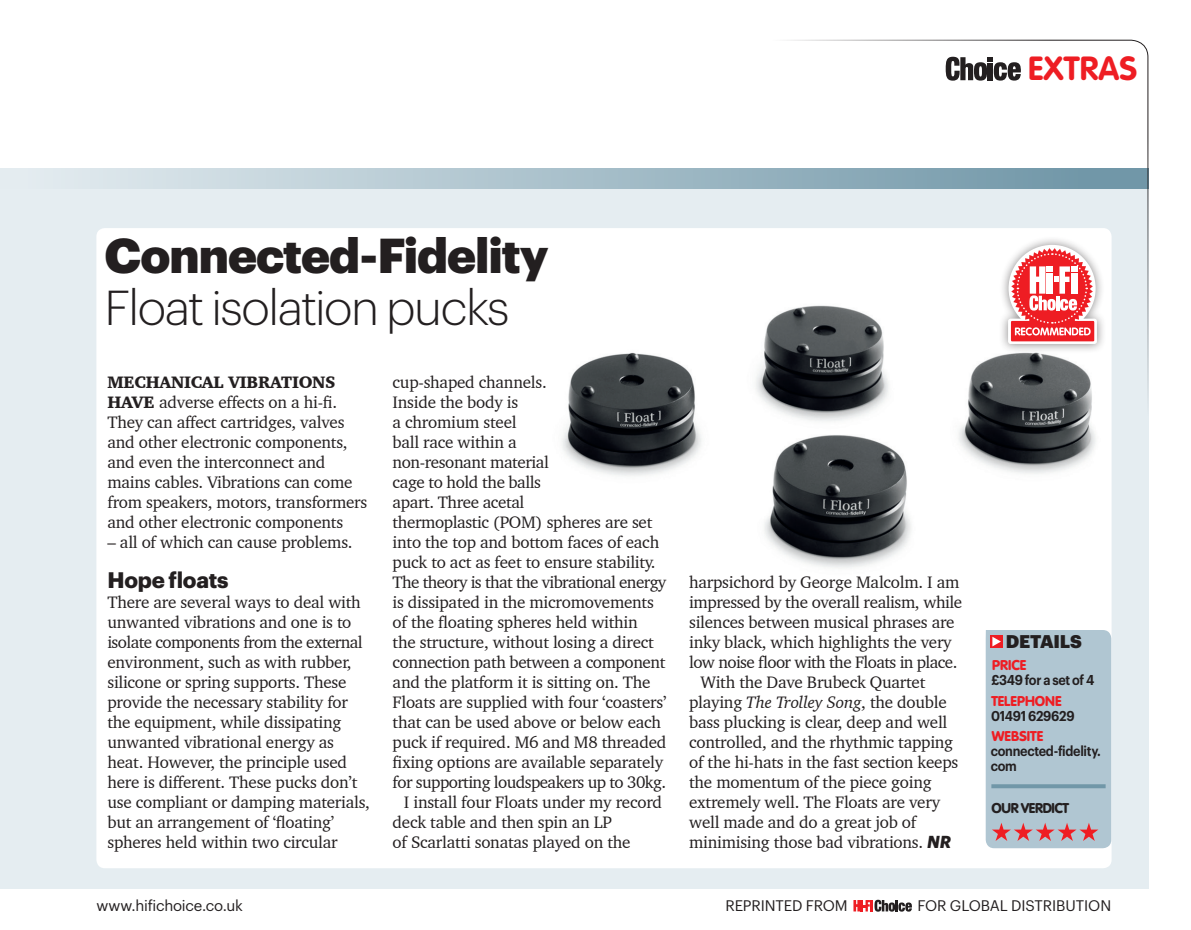
<style>
.page{position:relative;width:1191px;height:930px;background:#fff}
.page>*{position:absolute;margin:0;border:0;box-sizing:border-box;transform-origin:0 0}
.t1{font:300 48px "Graphik";letter-spacing:-.03em;color:#231f20}
.t2{font:900 48px "Graphik";letter-spacing:-.02em;color:#231f20}
.t3{font:700 33px "VAG Rounded Std";letter-spacing:.005em;color:#ee1d23}
.t4{font:700 22px "Graphik";letter-spacing:-.01em;color:#231f20}
.t5{font:900 18px "Graphik";letter-spacing:-.015em;color:#231f20}
.t6{font:17px/20px "Charter BT";letter-spacing:-.015em;color:#231f20}
.t7{font:17px "Charter BT";letter-spacing:-.035em;color:#231f20}
.t8{font:15px "Graphik";letter-spacing:-.01em;color:#231f20}
.t9{font:600 14px/15px "Graphik";letter-spacing:-.02em;color:#231f20;scale:.9 1}
.t10{font:900 14px "VAG Rounded Std";color:#ee1d23}
.t11{font:900 14px "VAG Rounded Std";letter-spacing:-.03em;color:#231f20}
.s1{font-weight:900}
.s2{font-style:italic}
.s3{font-family:"Graphik";font-weight:700;font-style:italic}
</style>
<div class="page">
<div style="left:0;top:168px;width:1148px;height:720px;background:#e5edf1"></div>
<svg style="left:107px;top:168px;width:606px;height:20px;background:#bacdd5"></svg>
<div style="left:96px;top:228px;width:1015px;height:640px;background:#fff;border-radius:9px"></div>
<img style="left:562px;top:352px;width:349px;height:216px">
<svg style="left:713px;top:39px;width:436px;height:436px"></svg>
<svg style="left:853px;top:900px;width:59px;height:11px"></svg>
<svg style="left:985px;top:630px;width:126px;height:218px;background:#b3c2ce"></svg>
<h2 class="t3" style="left:1028px;top:49px;width:111px">EXTRAS</h2>
<h1 class="t2" style="left:105px;top:219px;width:445px">Connected-Fidelity</h1>
<h1 class="t1" style="left:105px;top:273px;width:406px">Float isolation pucks</h1>
<p class="t6" style="left:107px;top:372px;width:261px"><span class="s1">MECHANICAL VIBRATIONS<br>HAVE</span> adverse effects on a hi-fi.<br>They can affect cartridges, valves and other electronic components, and even the interconnect and mains cables. Vibrations can come from speakers, motors, transformers and other electronic components</p>
<p class="t6" style="left:107px;top:532px;width:247px">– all of which can cause problems.</p>
<p class="t4" style="left:107px;top:563px;width:123px">Hope floats</p>
<p class="t6" style="left:107px;top:592px;width:264px">There are several ways to deal with unwanted vibrations and one is to isolate components from the external environment, such as with rubber, silicone or spring supports. These provide the necessary stability for the equipment, while dissipating unwanted vibrational energy as heat. However, the principle used here is different. These pucks don’t use compliant or damping materials, but an arrangement of ‘floating’ spheres held within two circular</p>
<p class="t6" style="left:392px;top:372px;width:156px">cup-shaped channels.</p>
<p class="t6" style="left:392px;top:392px;width:127px">Inside the body is</p>
<p class="t6" style="left:392px;top:412px;width:125px">a chromium steel</p>
<p class="t6" style="left:392px;top:432px;width:125px">ball race within a</p>
<p class="t6" style="left:392px;top:452px;width:158px">non-resonant material</p>
<p class="t6" style="left:392px;top:472px;width:150px">cage to hold the balls</p>
<p class="t6" style="left:392px;top:492px;width:133px">apart. Three acetal</p>
<p class="t6" style="left:392px;top:512px;width:261px">thermoplastic (POM) spheres are set</p>
<p class="t6" style="left:392px;top:532px;width:268px">into the top and bottom faces of each</p>
<p class="t6" style="left:392px;top:552px;width:264px">puck to act as feet to ensure stability.</p>
<p class="t7" style="left:392px;top:572px;width:275px">The theory is that the vibrational energy</p>
<p class="t6" style="left:392px;top:592px;width:263px">is dissipated in the micromovements</p>
<p class="t6" style="left:392px;top:612px;width:247px">of the floating spheres held within</p>
<p class="t6" style="left:392px;top:632px;width:263px">the structure, without losing a direct</p>
<p class="t6" style="left:392px;top:652px;width:274px">connection path between a component</p>
<p class="t6" style="left:392px;top:672px;width:259px">and the platform it is sitting on. The</p>
<p class="t6" style="left:392px;top:692px;width:275px">Floats are supplied with four ‘coasters’</p>
<p class="t6" style="left:392px;top:712px;width:270px">that can be used above or below each</p>
<p class="t6" style="left:392px;top:732px;width:275px">puck if required. M6 and M8 threaded</p>
<p class="t6" style="left:392px;top:752px;width:272px">fixing options are available separately</p>
<p class="t7" style="left:392px;top:772px;width:275px">for supporting loudspeakers up to 30kg.</p>
<p class="t6" style="left:404px;top:792px;width:260px">I install four Floats under my record</p>
<p class="t6" style="left:392px;top:812px;width:221px">deck table and then spin an LP</p>
<p class="t6" style="left:392px;top:832px;width:239px">of Scarlatti sonatas played on the</p>
<p class="t6" style="left:689px;top:572px;width:272px">harpsichord by George Malcolm. I am</p>
<p class="t6" style="left:689px;top:592px;width:275px">impressed by the overall realism, while</p>
<p class="t6" style="left:689px;top:612px;width:267px">silences between musical phrases are</p>
<p class="t6" style="left:689px;top:632px;width:264px">inky black, which highlights the very</p>
<p class="t7" style="left:689px;top:651px;width:270px">low noise floor with the Floats in place.</p>
<p class="t6" style="left:700px;top:672px;width:226px">With the Dave Brubeck Quartet</p>
<p class="t6" style="left:689px;top:692px;width:259px">playing <span class="s2">The Trolley Song</span>, the double</p>
<p class="t6" style="left:689px;top:712px;width:260px">bass plucking is clear, deep and well</p>
<p class="t6" style="left:689px;top:732px;width:265px">controlled, and the rhythmic tapping</p>
<p class="t6" style="left:689px;top:752px;width:271px">of the hi-hats in the fast section keeps</p>
<p class="t6" style="left:689px;top:772px;width:244px">the momentum of the piece going</p>
<p class="t6" style="left:689px;top:792px;width:252px">extremely well. The Floats are very</p>
<p class="t6" style="left:689px;top:812px;width:228px">well made and do a great job of</p>
<p class="t6" style="left:689px;top:832px;width:263px">minimising those bad vibrations. <span class="s3">NR</span></p>
<p class="t5" style="left:1006px;top:627px;width:77px">DETAILS</p>
<p class="t10" style="left:992px;top:657px;width:36px">PRICE</p>
<p class="t9" style="left:991px;top:671px;width:116px">£349 for a set of 4</p>
<p class="t10" style="left:991px;top:692px;width:71px">TELEPHONE</p>
<p class="t9" style="left:991px;top:707px;width:94px">01491 629629</p>
<p class="t10" style="left:992px;top:728px;width:52px">WEBSITE</p>
<p class="t9" style="left:990px;top:742px;width:124px">connected-fidelity. com</p>
<p class="t11" style="left:991px;top:799px;width:80px">OUR VERDICT</p>
<p class="t8" style="left:96px;top:895px;width:148px">WWW.HIFICHOICE.CO.UK</p>
<p class="t8" style="left:725px;top:895px;width:124px">REPRINTED FROM</p>
<p class="t8" style="left:917px;top:895px;width:195px">FOR GLOBAL DISTRIBUTION</p>
</div>
